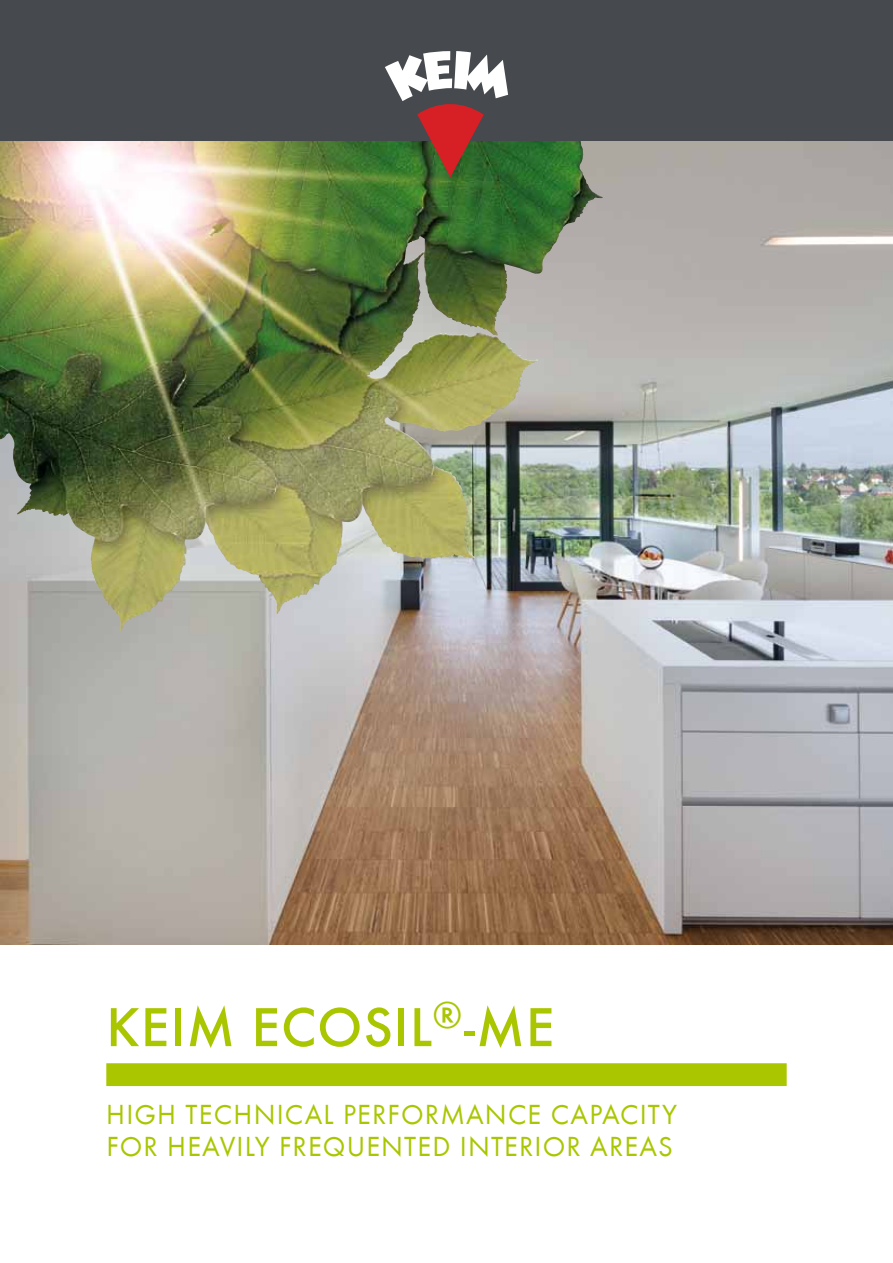
<style>
.page{position:relative;width:893px;height:1263px;background:#fff}
.page>*{position:absolute;margin:0;border:0;box-sizing:border-box;transform-origin:0 0}
.t1{font:500 57px "Futura T";color:#aac600}
.t2{font:500 38.55px "Futura T";color:#aac600}
.t3{font:28.5px/31.3px "Futura T Boo";letter-spacing:.04em;color:#aac600}
</style>
<div class="page">
<img style="left:0;top:140px;width:893px;height:804px">
<img style="left:0;top:140px;width:108px;height:465px">
<div style="left:0;top:0;width:893px;height:140px;background:#46494d"></div>
<svg style="left:385px;top:51px;width:123px;height:126px"></svg>
<div style="left:106px;top:1063px;width:681px;height:23px;background:#aac600"></div>
<h2 class="t2" style="left:433px;top:992px;width:31px">®</h2>
<h1 class="t1" style="left:106px;top:994px;width:32px">KEIM</h1>
<h1 class="t1" style="left:251px;top:994px;width:35px">Ecos</h1>
<h1 class="t1" style="left:394px;top:994px;width:120px">il -ME</h1>
<p class="t3" style="left:106px;top:1099px;width:572px">HIGH TECHN ICAL PERFORMAN CE CAPACITY<br>FOR H EAVILY FREQUENTED INTERIOR AREAS</p>
</div>
